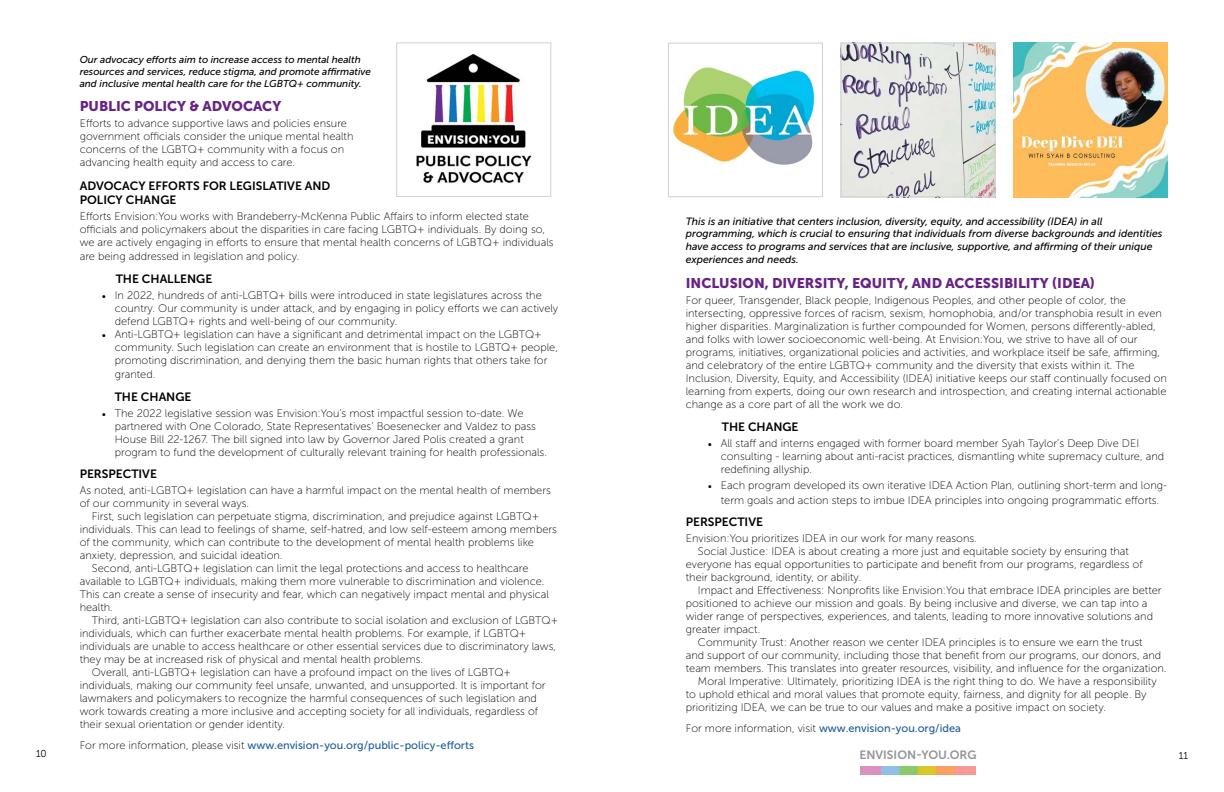
<style>
.page{position:relative;width:1224px;height:792px;background:#fff}
.page>*{position:absolute;margin:0;border:0;box-sizing:border-box;transform-origin:0 0}
.t1{font:14px "Museo Sans 900";color:#672484}
.t2{font:12px/14px "Museo Sans 700";color:#000}
.t3{font:12px "Museo Sans 700";color:#939598}
.t4{font:11px/13px "Museo Sans 100";color:#000}
.t5{font:11px "Museo Sans 500";color:#215e9e}
.t6{font:italic 10.5px/13px "Museo Sans 500";color:#000}
.t7{font:italic 10px/12px "Museo Sans 500";color:#000}
.t8{font:10px "Museo Sans 300";color:#000}
.s1{font-family:"Minion Pro"}
.s2{font-family:"Museo Sans 100";color:#000}
</style>
<div class="page">
<img style="left:861px;top:766px;width:114px;height:8px">
<img style="left:396px;top:42px;width:155px;height:141px">
<div style="left:396px;top:43px;width:155px;height:154px;border:1px solid #cfd1d2"></div>
<img style="left:672px;top:67px;width:143px;height:98px">
<img style="left:843px;top:45px;width:150px;height:150px">
<img style="left:1013px;top:43px;width:155px;height:154px">
<div style="left:668px;top:43px;width:155px;height:154px;border:1px solid #cfd1d2"></div>
<div style="left:841px;top:43px;width:154px;height:154px;border:1px solid #cfd1d2"></div>
<p class="t7" style="left:80px;top:53px;width:293px">Our advocacy efforts aim to increase access to mental health resources and services, reduce stigma, and promote affirmative and inclusive mental health care for the LGBTQ+ community.</p>
<p class="t1" style="left:80px;top:98px;width:203px">PUBLIC POLICY &amp; ADVOCACY</p>
<p class="t4" style="left:80px;top:117px;width:275px">Efforts to advance supportive laws and policies ensure government officials consider the unique mental health concerns of the LGBTQ+ community with a focus on advancing health equity and access to care.</p>
<p class="t2" style="left:80px;top:179px;width:252px">ADVOCACY EFFORTS FOR LEGISLATIVE AND<br>POLICY CHANGE</p>
<p class="t4" style="left:80px;top:210px;width:475px">Efforts Envision:You works with Brandeberry-McKenna Public Affairs to inform elected state officials and policymakers about the disparities in care facing LGBTQ+ individuals. By doing so, we are actively engaging in efforts to ensure that mental health concerns of LGBTQ+ individuals are being addressed in legislation and policy.</p>
<p class="t2" style="left:116px;top:272px;width:98px">THE CHALLENGE</p>
<p class="t4" style="left:115px;top:289px;width:445px;text-indent:-13px"><span class="s1">•</span> In 2022, hundreds of anti-LGBTQ+ bills were introduced in state legislatures across the country. Our community is under attack, and by engaging in policy efforts we can actively defend LGBTQ+ rights and well-being of our community.</p>
<p class="t4" style="left:115px;top:328px;width:445px;text-indent:-13px"><span class="s1">•</span> Anti-LGBTQ+ legislation can have a significant and detrimental impact on the LGBTQ+ community. Such legislation can create an environment that is hostile to LGBTQ+ people, promoting discrimination, and denying them the basic human rights that others take for</p>
<p class="t4" style="left:115px;top:368px;width:42px">granted.</p>
<p class="t2" style="left:115px;top:390px;width:78px">THE CHANGE</p>
<p class="t4" style="left:115px;top:407px;width:434px;text-indent:-13px"><span class="s1">•</span> The 2022 legislative session was Envision:You’s most impactful session to-date. We partnered with One Colorado, State Representatives’ Boesenecker and Valdez to pass House Bill 22-1267. The bill signed into law by Governor Jared Polis created a grant program to fund the development of culturally relevant training for health professionals.</p>
<p class="t2" style="left:80px;top:467px;width:79px">PERSPECTIVE</p>
<p class="t4" style="left:80px;top:484px;width:473px">As noted, anti-LGBTQ+ legislation can have a harmful impact on the mental health of members of our community in several ways.</p>
<p class="t4" style="left:92px;top:510px;width:449px">First, such legislation can perpetuate stigma, discrimination, and prejudice against LGBTQ+</p>
<p class="t4" style="left:80px;top:523px;width:479px">individuals. This can lead to feelings of shame, self-hatred, and low self-esteem among members</p>
<p class="t4" style="left:80px;top:536px;width:456px">of the community, which can contribute to the development of mental health problems like</p>
<p class="t4" style="left:80px;top:549px;width:204px">anxiety, depression, and suicidal ideation.</p>
<p class="t4" style="left:92px;top:562px;width:438px">Second, anti-LGBTQ+ legislation can limit the legal protections and access to healthcare</p>
<p class="t4" style="left:80px;top:575px;width:466px">available to LGBTQ+ individuals, making them more vulnerable to discrimination and violence.</p>
<p class="t4" style="left:80px;top:588px;width:471px">This can create a sense of insecurity and fear, which can negatively impact mental and physical</p>
<p class="t4" style="left:80px;top:601px;width:35px">health.</p>
<p class="t4" style="left:92px;top:614px;width:468px">Third, anti-LGBTQ+ legislation can also contribute to social isolation and exclusion of LGBTQ+</p>
<p class="t4" style="left:80px;top:627px;width:448px">individuals, which can further exacerbate mental health problems. For example, if LGBTQ+</p>
<p class="t4" style="left:80px;top:640px;width:478px">individuals are unable to access healthcare or other essential services due to discriminatory laws,</p>
<p class="t4" style="left:80px;top:653px;width:345px">they may be at increased risk of physical and mental health problems.</p>
<p class="t4" style="left:92px;top:666px;width:421px">Overall, anti-LGBTQ+ legislation can have a profound impact on the lives of LGBTQ+</p>
<p class="t4" style="left:80px;top:679px;width:467px">individuals, making our community feel unsafe, unwanted, and unsupported. It is important for</p>
<p class="t4" style="left:80px;top:692px;width:459px">lawmakers and policymakers to recognize the harmful consequences of such legislation and</p>
<p class="t4" style="left:80px;top:705px;width:460px">work towards creating a more inclusive and accepting society for all individuals, regardless of</p>
<p class="t4" style="left:80px;top:718px;width:207px">their sexual orientation or gender identity.</p>
<p class="t5" style="left:80px;top:739px;width:396px"><span class="s2">For more information, please visit</span> www.envision-you.org/public-policy-efforts</p>
<p class="t6" style="left:686px;top:214px;width:478px">This is an initiative that centers inclusion, diversity, equity, and accessibility (IDEA) in all programming, which is crucial to ensuring that individuals from diverse backgrounds and identities have access to programs and services that are inclusive, supportive, and affirming of their unique experiences and needs.</p>
<p class="t1" style="left:686px;top:275px;width:411px">INCLUSION, DIVERSITY, EQUITY, AND ACCESSIBILITY (IDEA)</p>
<p class="t4" style="left:686px;top:293px;width:483px">For queer, Transgender, Black people, Indigenous Peoples, and other people of color, the intersecting, oppressive forces of racism, sexism, homophobia, and/or transphobia result in even higher disparities. Marginalization is further compounded for Women, persons differently-abled, and folks with lower socioeconomic well-being. At Envision:You, we strive to have all of our programs, initiatives, organizational policies and activities, and workplace itself be safe, affirming, and celebratory of the entire LGBTQ+ community and the diversity that exists within it. The Inclusion, Diversity, Equity, and Accessibility (IDEA) initiative keeps our staff continually focused on learning from experts, doing our own research and introspection, and creating internal actionable change as a core part of all the work we do.</p>
<p class="t2" style="left:722px;top:420px;width:78px">THE CHANGE</p>
<p class="t4" style="left:721px;top:437px;width:445px;text-indent:-13px"><span class="s1">•</span> All staff and interns engaged with former board member Syah Taylor’s Deep Dive DEI consulting - learning about anti-racist practices, dismantling white supremacy culture, and redefining allyship.</p>
<p class="t4" style="left:708px;top:478px;width:461px;line-height:15px;text-align:center"><span class="s1">•</span> Each program developed its own iterative IDEA Action Plan, outlining short-term and long&shy;term goals and action steps to imbue IDEA principles into ongoing programmatic efforts.</p>
<p class="t2" style="left:686px;top:515px;width:79px">PERSPECTIVE</p>
<p class="t4" style="left:686px;top:532px;width:293px">Envision:You prioritizes IDEA in our work for many reasons.</p>
<p class="t4" style="left:698px;top:545px;width:433px">Social Justice: IDEA is about creating a more just and equitable society by ensuring that</p>
<p class="t4" style="left:686px;top:558px;width:459px">everyone has equal opportunities to participate and benefit from our programs, regardless of</p>
<p class="t4" style="left:686px;top:571px;width:177px">their background, identity, or ability.</p>
<p class="t4" style="left:698px;top:584px;width:465px">Impact and Effectiveness: Nonprofits like Envision:You that embrace IDEA principles are better</p>
<p class="t4" style="left:686px;top:597px;width:463px">positioned to achieve our mission and goals. By being inclusive and diverse, we can tap into a</p>
<p class="t4" style="left:686px;top:610px;width:469px">wider range of perspectives, experiences, and talents, leading to more innovative solutions and</p>
<p class="t4" style="left:686px;top:623px;width:76px">greater impact.</p>
<p class="t4" style="left:698px;top:636px;width:446px">Community Trust: Another reason we center IDEA principles is to ensure we earn the trust</p>
<p class="t4" style="left:686px;top:649px;width:477px">and support of our community, including those that benefit from our programs, our donors, and</p>
<p class="t4" style="left:686px;top:662px;width:482px">team members. This translates into greater resources, visibility, and influence for the organization.</p>
<p class="t4" style="left:698px;top:675px;width:460px">Moral Imperative: Ultimately, prioritizing IDEA is the right thing to do. We have a responsibility</p>
<p class="t4" style="left:686px;top:688px;width:462px">to uphold ethical and moral values that promote equity, fairness, and dignity for all people. By</p>
<p class="t4" style="left:686px;top:701px;width:422px">prioritizing IDEA, we can be true to our values and make a positive impact on society.</p>
<p class="t5" style="left:686px;top:722px;width:277px"><span class="s2">For more information, visit</span> www.envision-you.org/idea</p>
<p class="t3" style="left:860px;top:748px;width:118px">ENVISION-YOU.ORG</p>
<p class="t8" style="left:36px;top:748px;width:12px">10</p>
<p class="t8" style="left:1179px;top:750px;width:11px">11</p>
</div>
